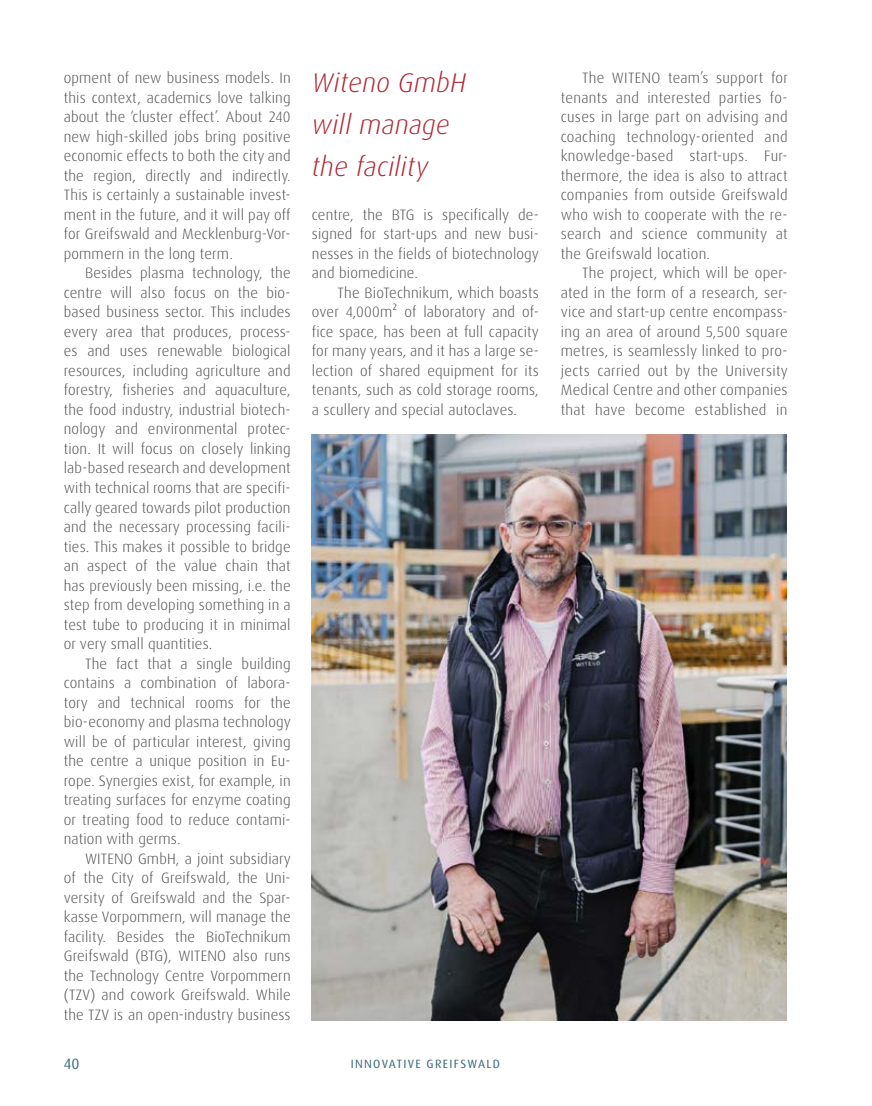
<style>
.page{position:relative;width:872px;height:1106px;background:#fff}
.page>*{position:absolute;margin:0;border:0;box-sizing:border-box;transform-origin:0 0}
.t1{font:italic 300 27px/42px "Dax Pro";letter-spacing:.01em;color:#b12631}
.t2{font:300 15px/19.5px "Dax Pro";letter-spacing:.01em;color:#4b4c4d;text-align:justify}
.t3{font:15px "Dax Pro";color:#39677a}
.t4{font:12px "Dax Pro";letter-spacing:.11em;color:#39677a}
</style>
<div class="page">
<img style="left:312px;top:434px;width:475px;height:586px">
<p class="t2" style="left:64px;top:68px;width:228px">opment of new business models. In this context, academics love talking about the ‘cluster effect’. About 240 new high-skilled jobs bring positive economic effects to both the city and the region, directly and indirectly.<br>This is certainly a sustainable invest&shy;ment in the future, and it will pay off for Greifswald and Mecklenburg-Vor&shy;pommern in the long term.</p>
<p class="t2" style="left:64px;top:263px;width:228px;text-indent:21px">Besides plasma technology, the centre will also focus on the bio&shy;based business sector. This includes every area that produces, process&shy;es and uses renewable biological resources, including agriculture and forestry, fisheries and aquaculture, the food industry, industrial biotech&shy;nology and environmental protec&shy;tion. It will focus on closely linking lab-based research and development with technical rooms that are specifi&shy;cally geared towards pilot production and the necessary processing facili&shy;ties. This makes it possible to bridge an aspect of the value chain that has previously been missing, i.e. the step from developing something in a test tube to producing it in minimal or very small quantities.</p>
<p class="t2" style="left:64px;top:653px;width:229px;text-indent:21px">The fact that a single building contains a combination of labora&shy;tory and technical rooms for the bio-economy and plasma technology will be of particular interest, giving the centre a unique position in Eu&shy;rope. Synergies exist, for example, in treating surfaces for enzyme coating or treating food to reduce contami&shy;nation with germs.</p>
<p class="t2" style="left:64px;top:848px;width:229px;text-indent:21px">WITENO GmbH, a joint subsidiary of the City of Greifswald, the Uni&shy;versity of Greifswald and the Spar&shy;kasse Vorpommern, will manage the facility. Besides the BioTechnikum Greifswald (BTG), WITENO also runs the Technology Centre Vorpommern (TZV) and cowork Greifswald. While the TZV is an open-industry business</p>
<h1 class="t1" style="left:312px;top:61px;width:156px">Witeno GmbH will manage the facility</h1>
<p class="t2" style="left:312px;top:205px;width:229px">centre, the BTG is specifically de&shy;signed for start-ups and new busi&shy;nesses in the fields of biotechnology and biomedicine.</p>
<p class="t2" style="left:312px;top:283px;width:229px;text-indent:26px">The BioTechnikum, which boasts over 4,000m² of laboratory and of&shy;fice space, has been at full capacity for many years, and it has a large se&shy;lection of shared equipment for its tenants, such as cold storage rooms, a scullery and special autoclaves.</p>
<p class="t3" style="left:64px;top:1054px;width:17px">40</p>
<p class="t4" style="left:351px;top:1056px;width:151px">INNOVATIVE GREIFSWALD</p>
<p class="t2" style="left:561px;top:68px;width:229px;text-indent:21px">The WITENO team’s support for tenants and interested parties fo&shy;cuses in large part on advising and coaching technology-oriented and knowledge-based start-ups. Fur&shy;thermore, the idea is also to attract companies from outside Greifswald who wish to cooperate with the re&shy;search and science community at the Greifswald location.</p>
<p class="t2" style="left:561px;top:263px;width:229px;text-indent:21px">The project, which will be oper&shy;ated in the form of a research, ser&shy;vice and start-up centre encompass&shy;ing an area of around 5,500 square metres, is seamlessly linked to pro&shy;jects carried out by the University Medical Centre and other companies that have become established in</p>
</div>
